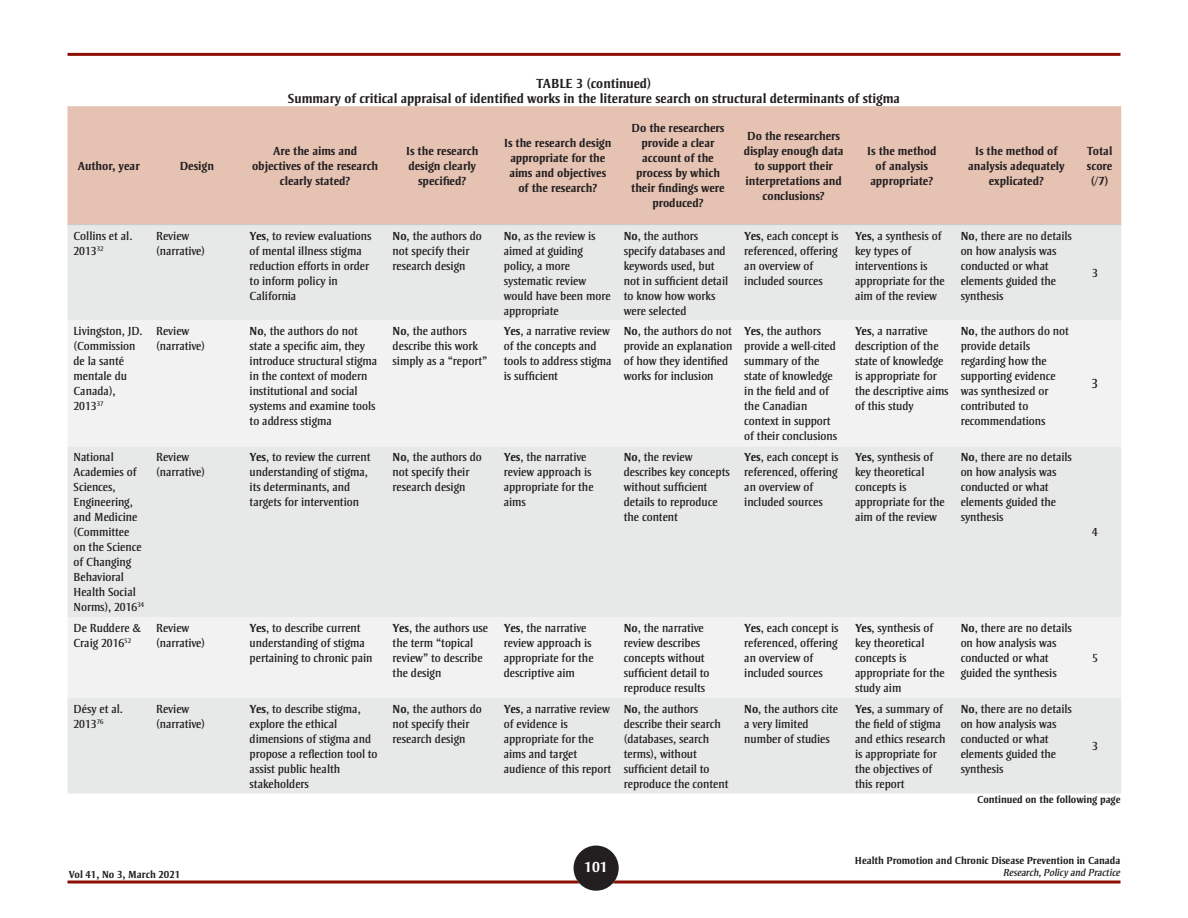
<style>
.page{position:relative;width:1188px;height:918px;background:#fff}
.page>*{position:absolute;margin:0;border:0;box-sizing:border-box;transform-origin:0 0}
.t1{font:700 15px "Strayhorn MT Std";color:#fff}
.Tableau_titre{font:700 13.5px/15px "Strayhorn MT Std";color:#231f20;text-align:center}
.Tableau_Body{font:13.5px "Strayhorn MT Std";color:#231f20}
.Tableau_Body-2{font:12px/15px "Strayhorn MT Std";color:#231f20}
.Tableau_titre_de_col{font:700 12px/15px "Strayhorn MT Std";color:#231f20;text-align:center}
.Tableau_titre-2{font:700 10.5px "Strayhorn MT Std";color:#231f20}
.t2{font:italic 10.5px "Strayhorn MT Std";color:#231f20}
.s1{font-weight:700}
</style>
<div class="page">
<hr style="left:68px;top:53px;width:1052px;height:3px;background:#8c0f05">
<svg style="left:68px;top:880px;width:1052px;height:4px;background:#a84a43"></svg>
<div style="left:574px;top:846px;width:45px;height:45px;background:#231f20;border-radius:50%"></div>
<div style="left:68px;top:106px;width:1053px;height:118px;background:#e5c2b2"></div>
<div style="left:68px;top:225px;width:1053px;height:569px;background:#e7e8e8"></div>
<svg style="left:68px;top:321px;width:1053px;height:377px;fill:#f2f2f3"></svg>
<hr style="left:68px;top:224px;width:82px;height:1px;background:#c7c9cb">
<hr style="left:150px;top:224px;width:94px;height:1px;background:#c7c9cb">
<hr style="left:244px;top:224px;width:143px;height:1px;background:#c7c9cb">
<hr style="left:387px;top:224px;width:111px;height:1px;background:#c7c9cb">
<hr style="left:498px;top:224px;width:120px;height:1px;background:#c7c9cb">
<hr style="left:618px;top:224px;width:120px;height:1px;background:#c7c9cb">
<hr style="left:738px;top:224px;width:111px;height:1px;background:#c7c9cb">
<hr style="left:849px;top:224px;width:106px;height:1px;background:#c7c9cb">
<hr style="left:955px;top:224px;width:123px;height:1px;background:#c7c9cb">
<hr style="left:1078px;top:224px;width:43px;height:1px;background:#c7c9cb">
<p class="Tableau_titre_de_col" style="left:78px;top:158px;width:63px">Author, year</p>
<p class="Tableau_titre_de_col" style="left:180px;top:158px;width:36px">Design</p>
<p class="Tableau_titre" style="left:288px;top:76px;width:614px">TABLE 3 (continued)<br>Summary of critical appraisal of identified works in the literature search on structural determinants of stigma</p>
<p class="Tableau_titre_de_col" style="left:252px;top:143px;width:128px">Are the aims and objectives of the research clearly stated?</p>
<p class="Tableau_titre_de_col" style="left:406px;top:143px;width:74px">Is the research design clearly specified?</p>
<p class="Tableau_titre_de_col" style="left:504px;top:136px;width:109px">Is the research design appropriate for the aims and objectives of the research?</p>
<p class="Tableau_titre_de_col" style="left:631px;top:121px;width:95px">Do the researchers provide a clear account of the process by which their findings were produced?</p>
<p class="Tableau_titre_de_col" style="left:744px;top:128px;width:101px">Do the researchers display enough data to support their interpretations and conclusions?</p>
<p class="Tableau_titre_de_col" style="left:867px;top:143px;width:71px">Is the method of analysis appropriate?</p>
<p class="Tableau_titre_de_col" style="left:968px;top:143px;width:98px">Is the method of analysis adequately explicated?</p>
<p class="Tableau_titre_de_col" style="left:1087px;top:143px;width:27px">Total score (/7)</p>
<p class="Tableau_Body-2" style="left:74px;top:228px;width:60px">Collins et al.<br>2013<sup>32</sup></p>
<p class="Tableau_Body-2" style="left:156px;top:228px;width:50px">Review (narrative)</p>
<p class="Tableau_Body-2" style="left:250px;top:228px;width:123px"><span class="s1">Yes</span>, to review evaluations of mental illness stigma reduction efforts in order to inform policy in<br>California</p>
<p class="Tableau_Body-2" style="left:393px;top:228px;width:91px"><span class="s1">No</span>, the authors do not specify their research design</p>
<p class="Tableau_Body-2" style="left:504px;top:228px;width:108px"><span class="s1">No</span>, as the review is aimed at guiding policy, a more systematic review would have been more appropriate</p>
<p class="Tableau_Body-2" style="left:624px;top:228px;width:106px"><span class="s1">No</span>, the authors specify databases and keywords used, but not in sufficient detail to know how works were selected</p>
<p class="Tableau_Body-2" style="left:744px;top:228px;width:96px"><span class="s1">Yes</span>, each concept is referenced, offering an overview of included sources</p>
<p class="Tableau_Body-2" style="left:855px;top:228px;width:91px"><span class="s1">Yes</span>, a synthesis of key types of interventions is appropriate for the aim of the review</p>
<p class="Tableau_Body-2" style="left:961px;top:228px;width:113px"><span class="s1">No</span>, there are no details on how analysis was conducted or what elements guided the synthesis</p>
<p class="Tableau_Body-2" style="left:74px;top:324px;width:71px">Livingston, JD. (Commission de la santé mentale du<br>Canada),<br>2013<sup>37</sup></p>
<p class="Tableau_Body-2" style="left:156px;top:324px;width:50px">Review (narrative)</p>
<p class="Tableau_Body-2" style="left:250px;top:324px;width:129px"><span class="s1">No</span>, the authors do not state a specific aim, they introduce structural stigma in the context of modern institutional and social systems and examine tools to address stigma</p>
<p class="Tableau_Body-2" style="left:393px;top:324px;width:96px"><span class="s1">No</span>, the authors describe this work simply as a “report”</p>
<p class="Tableau_Body-2" style="left:504px;top:324px;width:109px"><span class="s1">Yes</span>, a narrative review of the concepts and tools to address stigma is sufficient</p>
<p class="Tableau_Body-2" style="left:624px;top:324px;width:110px"><span class="s1">No</span>, the authors do not provide an explanation of how they identified works for inclusion</p>
<p class="Tableau_Body-2" style="left:744px;top:324px;width:94px"><span class="s1">Yes</span>, the authors provide a well-cited summary of the state of knowledge in the field and of the Canadian context in support of their conclusions</p>
<p class="Tableau_Body-2" style="left:855px;top:324px;width:95px"><span class="s1">Yes</span>, a narrative description of the state of knowledge is appropriate for the descriptive aims of this study</p>
<p class="Tableau_Body-2" style="left:961px;top:324px;width:110px"><span class="s1">No</span>, the authors do not provide details regarding how the supporting evidence was synthesized or contributed to recommendations</p>
<p class="Tableau_Body-2" style="left:74px;top:450px;width:72px">National<br>Academies of<br>Sciences,<br>Engineering, and Medicine (Committee on the Science of Changing<br>Behavioral<br>Health Social<br>Norms), 2016<sup>34</sup></p>
<p class="Tableau_Body-2" style="left:156px;top:450px;width:50px">Review (narrative)</p>
<p class="Tableau_Body-2" style="left:250px;top:450px;width:122px"><span class="s1">Yes</span>, to review the current understanding of stigma, its determinants, and targets for intervention</p>
<p class="Tableau_Body-2" style="left:393px;top:450px;width:91px"><span class="s1">No</span>, the authors do not specify their research design</p>
<p class="Tableau_Body-2" style="left:504px;top:450px;width:91px"><span class="s1">Yes</span>, the narrative review approach is appropriate for the aims</p>
<p class="Tableau_Body-2" style="left:624px;top:450px;width:108px"><span class="s1">No</span>, the review describes key concepts without sufficient details to reproduce the content</p>
<p class="Tableau_Body-2" style="left:744px;top:450px;width:96px"><span class="s1">Yes</span>, each concept is referenced, offering an overview of included sources</p>
<p class="Tableau_Body-2" style="left:855px;top:450px;width:91px"><span class="s1">Yes</span>, synthesis of key theoretical concepts is appropriate for the aim of the review</p>
<p class="Tableau_Body-2" style="left:961px;top:450px;width:113px"><span class="s1">No</span>, there are no details on how analysis was conducted or what elements guided the synthesis</p>
<p class="Tableau_Body-2" style="left:74px;top:620px;width:69px">De Ruddere &amp;<br>Craig 2016<sup>52</sup></p>
<p class="Tableau_Body-2" style="left:156px;top:620px;width:50px">Review (narrative)</p>
<p class="Tableau_Body-2" style="left:250px;top:620px;width:124px"><span class="s1">Yes</span>, to describe current understanding of stigma pertaining to chronic pain</p>
<p class="Tableau_Body-2" style="left:393px;top:620px;width:97px"><span class="s1">Yes</span>, the authors use the term “topical review” to describe the design</p>
<p class="Tableau_Body-2" style="left:504px;top:620px;width:91px"><span class="s1">Yes</span>, the narrative review approach is appropriate for the descriptive aim</p>
<p class="Tableau_Body-2" style="left:624px;top:620px;width:87px"><span class="s1">No</span>, the narrative review describes concepts without sufficient detail to reproduce results</p>
<p class="Tableau_Body-2" style="left:744px;top:620px;width:96px"><span class="s1">Yes</span>, each concept is referenced, offering an overview of included sources</p>
<p class="Tableau_Body-2" style="left:855px;top:620px;width:91px"><span class="s1">Yes</span>, synthesis of key theoretical concepts is appropriate for the study aim</p>
<p class="Tableau_Body-2" style="left:961px;top:620px;width:113px"><span class="s1">No</span>, there are no details on how analysis was conducted or what guided the synthesis</p>
<p class="Tableau_Body-2" style="left:74px;top:701px;width:51px">Désy et al.<br>2013<sup>76</sup></p>
<p class="Tableau_Body-2" style="left:156px;top:701px;width:50px">Review (narrative)</p>
<p class="Tableau_Body-2" style="left:250px;top:701px;width:129px"><span class="s1">Yes</span>, to describe stigma, explore the ethical dimensions of stigma and propose a reflection tool to assist public health stakeholders</p>
<p class="Tableau_Body-2" style="left:393px;top:701px;width:91px"><span class="s1">No</span>, the authors do not specify their research design</p>
<p class="Tableau_Body-2" style="left:504px;top:701px;width:109px"><span class="s1">Yes</span>, a narrative review of evidence is appropriate for the aims and target audience of this report</p>
<p class="Tableau_Body-2" style="left:624px;top:701px;width:106px"><span class="s1">No</span>, the authors describe their search (databases, search terms), without sufficient detail to reproduce the content</p>
<p class="Tableau_Body-2" style="left:744px;top:701px;width:95px"><span class="s1">No</span>, the authors cite a very limited number of studies</p>
<p class="Tableau_Body-2" style="left:855px;top:701px;width:92px"><span class="s1">Yes</span>, a summary of the field of stigma and ethics research is appropriate for the objectives of this report</p>
<p class="Tableau_Body-2" style="left:961px;top:701px;width:113px"><span class="s1">No</span>, there are no details on how analysis was conducted or what elements guided the synthesis</p>
<p class="Tableau_Body-2" style="left:1092px;top:266px;width:7px">3</p>
<p class="Tableau_Body" style="left:1091px;top:376px;width:8px">3</p>
<p class="Tableau_Body-2" style="left:1092px;top:525px;width:7px">4</p>
<p class="Tableau_Body-2" style="left:1092px;top:650px;width:7px">5</p>
<p class="Tableau_Body-2" style="left:1092px;top:739px;width:7px">3</p>
<p class="Tableau_titre-2" style="left:977px;top:794px;width:145px">Continued on the following page</p>
<p class="Tableau_titre-2" style="left:855px;top:855px;width:267px">Health Promotion and Chronic Disease Prevention in Canada</p>
<p class="t1" style="left:584px;top:858px;width:25px">101</p>
<p class="Tableau_titre-2" style="left:69px;top:868px;width:113px">Vol 41, No 3, March 2021</p>
<p class="t2" style="left:1003px;top:867px;width:119px">Research, Policy and Practice</p>
</div>
